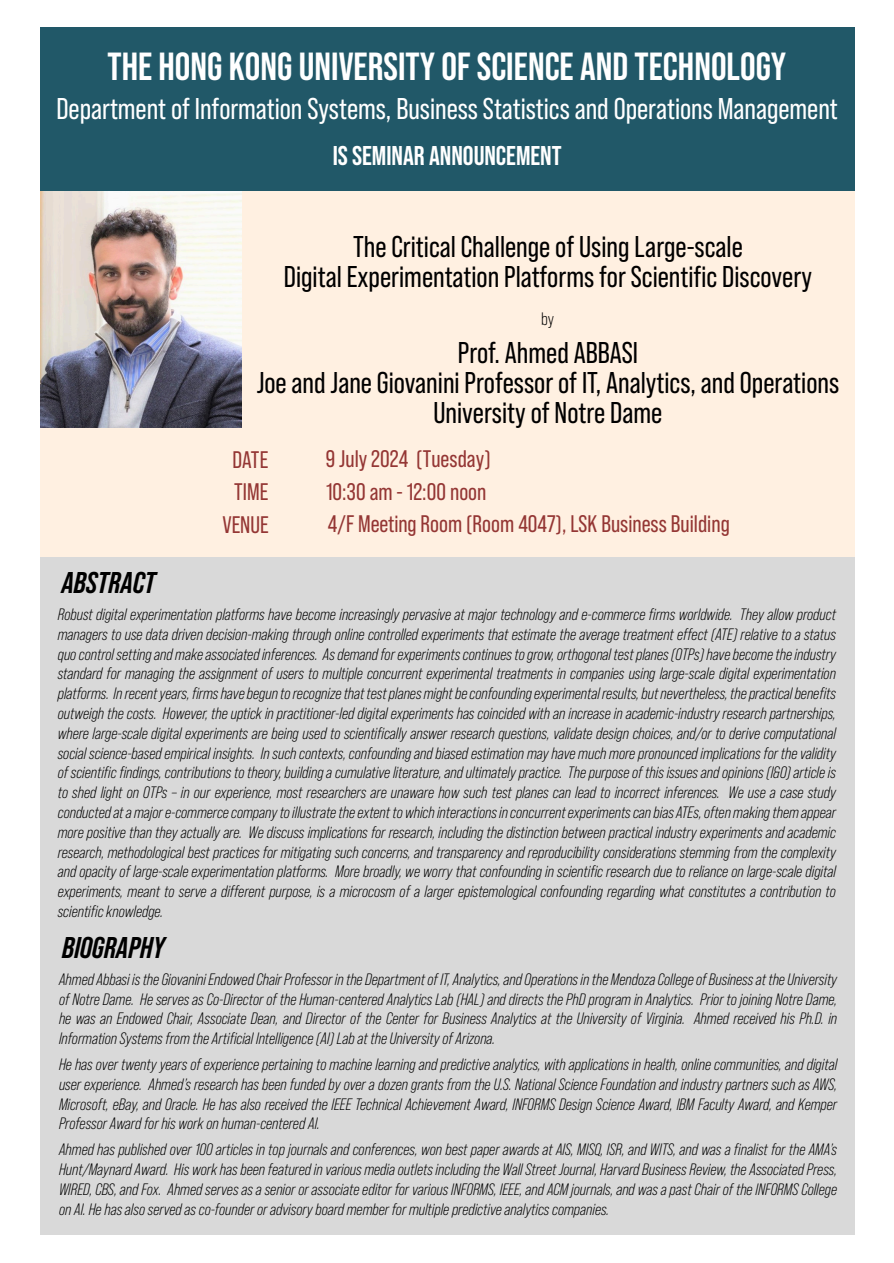
<style>
.page{position:relative;width:894px;height:1263px;background:#fff}
.page>*{position:absolute;margin:0;border:0;box-sizing:border-box;transform-origin:0 0}
.t1{font:39px "Bebas Neue";color:#fff}
.t2{font:30px/30px "Bebas Neue Pro";color:#000;text-align:center}
.t3{font:30px "Bebas Neue Pro";color:#fff}
.t4{font:italic 700 30px "Bebas Neue Pro";color:#000}
.t5{font:27px "Bebas Neue";color:#fff}
.t6{font:24px/32.4px "Bebas Neue Pro";color:#943634;text-align:center}
.t7{font:18px "Bebas Neue Pro";color:#000}
.t8{font:italic 16.5px/19.8px "Bebas Neue Pro";color:#000;text-align:justify}
</style>
<div class="page">
<div style="left:40px;top:27px;width:814px;height:164px;background:#215868"></div>
<div style="left:40px;top:191px;width:814px;height:366px;background:#fff0e1"></div>
<div style="left:40px;top:557px;width:814px;height:678px;background:#d9d9d9"></div>
<img style="left:40px;top:191px;width:201px;height:236px">
<h1 class="t1" style="left:107px;top:50px;width:680px">THE HONG KONG UNIVERSITY OF SCIENCE AND TECHNOLOGY</h1>
<h2 class="t3" style="left:56px;top:94px;width:782px">Department of Information Systems, Business Statistics and Operations Management</h2>
<h3 class="t5" style="left:332px;top:145px;width:230px">IS SEMINAR ANNOUNCEMENT</h3>
<h2 class="t2" style="left:284px;top:233px;width:529px">The Critical Challenge of Using Large-scale<br>Digital Experimentation Platforms for Scientific Discovery</h2>
<p class="t7" style="left:541px;top:310px;width:15px">by</p>
<h2 class="t4" style="left:62px;top:569px;width:95px">ABSTRACT</h2>
<h2 class="t2" style="left:256px;top:339px;width:583px">Prof. Ahmed ABBASI<br>Joe and Jane Giovanini Professor of IT, Analytics, and Operations<br>University of Notre Dame</h2>
<h3 class="t6" style="left:222px;top:444px;width:48px">DATE<br>TIME<br>VENUE</h3>
<h3 class="t6" style="left:326px;top:444px;width:405px;text-align:left">9 July 2024 (Tuesday)<br>10:30 am - 12:00 noon<br>4/F Meeting Room (Room 4047), LSK Business Building</h3>
<p class="t8" style="left:58px;top:605px;width:779px">Robust digital experimentation platforms have become increasingly pervasive at major technology and e-commerce firms worldwide. They allow product managers to use data driven decision-making through online controlled experiments that estimate the average treatment effect (ATE) relative to a status quo control setting and make associated inferences. As demand for experiments continues to grow, orthogonal test planes (OTPs) have become the industry standard for managing the assignment of users to multiple concurrent experimental treatments in companies using large-scale digital experimentation platforms. In recent years, firms have begun to recognize that test planes might be confounding experimental results, but nevertheless, the practical benefits outweigh the costs. However, the uptick in practitioner-led digital experiments has coincided with an increase in academic-industry research partnerships, where large-scale digital experiments are being used to scientifically answer research questions, validate design choices, and/or to derive computational social science-based empirical insights. In such contexts, confounding and biased estimation may have much more pronounced implications for the validity of scientific findings, contributions to theory, building a cumulative literature, and ultimately practice. The purpose of this issues and opinions (I&amp;O) article is to shed light on OTPs – in our experience, most researchers are unaware how such test planes can lead to incorrect inferences. We use a case study conducted at a major e-commerce company to illustrate the extent to which interactions in concurrent experiments can bias ATEs, often making them appear more positive than they actually are. We discuss implications for research, including the distinction between practical industry experiments and academic research, methodological best practices for mitigating such concerns, and transparency and reproducibility considerations stemming from the complexity and opacity of large-scale experimentation platforms. More broadly, we worry that confounding in scientific research due to reliance on large-scale digital experiments, meant to serve a different purpose, is a microcosm of a larger epistemological confounding regarding what constitutes a contribution to scientific knowledge.</p>
<h2 class="t4" style="left:62px;top:933px;width:104px">BIOGRAPHY</h2>
<p class="t8" style="left:59px;top:970px;width:779px">Ahmed Abbasi is the Giovanini Endowed Chair Professor in the Department of IT, Analytics, and Operations in the Mendoza College of Business at the University of Notre Dame. He serves as Co-Director of the Human-centered Analytics Lab (HAL) and directs the PhD program in Analytics. Prior to joining Notre Dame, he was an Endowed Chair, Associate Dean, and Director of the Center for Business Analytics at the University of Virginia. Ahmed received his Ph.D. in Information Systems from the Artificial Intelligence (AI) Lab at the University of Arizona.</p>
<p class="t8" style="left:59px;top:1055px;width:779px">He has over twenty years of experience pertaining to machine learning and predictive analytics, with applications in health, online communities, and digital user experience. Ahmed’s research has been funded by over a dozen grants from the U.S. National Science Foundation and industry partners such as AWS, Microsoft, eBay, and Oracle. He has also received the IEEE Technical Achievement Award, INFORMS Design Science Award, IBM Faculty Award, and Kemper Professor Award for his work on human-centered AI.</p>
<p class="t8" style="left:59px;top:1140px;width:779px">Ahmed has published over 100 articles in top journals and conferences, won best paper awards at AIS, MISQ, ISR, and WITS, and was a finalist for the AMA’s Hunt/Maynard Award. His work has been featured in various media outlets including the Wall Street Journal, Harvard Business Review, the Associated Press, WIRED, CBS, and Fox. Ahmed serves as a senior or associate editor for various INFORMS, IEEE, and ACM journals, and was a past Chair of the INFORMS College on AI. He has also served as co-founder or advisory board member for multiple predictive analytics companies.</p>
</div>
